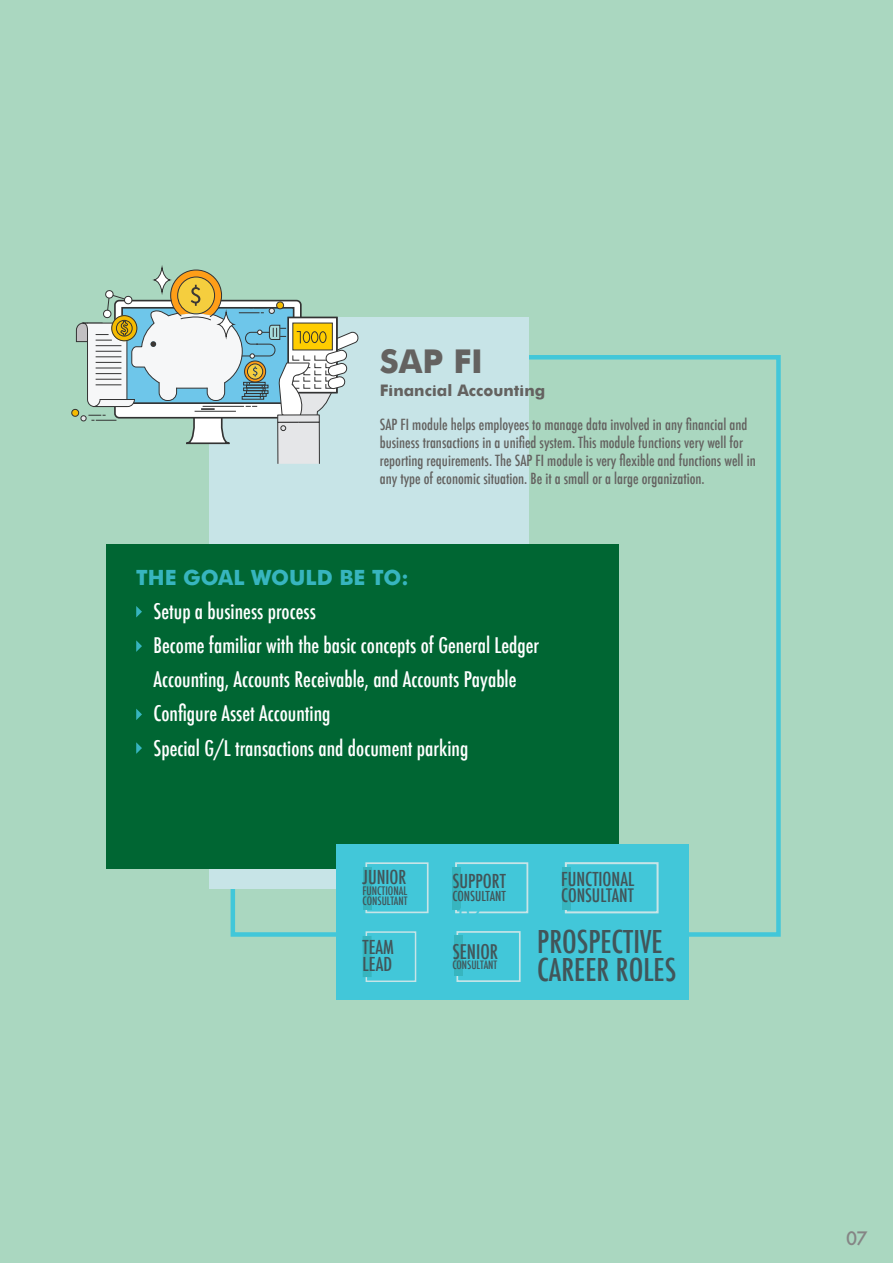
<style>
.page{position:relative;width:893px;height:1263px;background:#aad7c0}
.page>*{position:absolute;margin:0;border:0;box-sizing:border-box;transform-origin:0 0}
.t1{font:700 32.7px "Futura";color:#646260}
.t2{font:500 condensed 30.6px/27.8px "Futura";color:#415559}
.t3{font:500 condensed 21px/34.2px "Futura";color:#fff}
.t4{font:700 21px "Futura";color:#37b5bf}
.t5{font:500 condensed 19.65px "Futura";color:#415559}
.t6{font:500 condensed 18.75px/17.1px "Futura";color:#415559}
.t7{font:500 condensed 18.15px "Futura";color:#415559}
.t8{font:500 18px "Futura";color:#858585}
.t9{font:500 18px "Futura";color:#42c7d9}
.t10{font:700 15.9px "Futura";color:#646260}
.t11{font:500 condensed 15px/18px "Futura";color:#646260}
.t12{font:500 condensed 13.5px "Futura";color:#415559}
.t13{font:500 condensed 11.4px "Futura";color:#415559}
.t14{font:500 condensed 11.25px "Futura";color:#415559}
</style>
<div class="page">
<svg style="left:228px;top:355px;width:553px;height:584px"></svg>
<div style="left:209px;top:317px;width:320px;height:571px;background:#c7e4e7"></div>
<div style="left:106px;top:544px;width:513px;height:324px;background:#063"></div>
<svg style="left:136px;top:606px;width:6px;height:11px"></svg>
<svg style="left:136px;top:640px;width:6px;height:12px"></svg>
<svg style="left:136px;top:709px;width:6px;height:11px"></svg>
<svg style="left:136px;top:742px;width:6px;height:12px"></svg>
<div style="left:336px;top:844px;width:352px;height:155px;background:#42c7d9"></div>
<div style="left:365px;top:862px;width:64px;height:51px;border:2px solid #c7e4e7"></div>
<div style="left:363px;top:867px;width:9px;height:42px;background:#37b5bf"></div>
<div style="left:455px;top:862px;width:73px;height:51px;border:2px solid #c7e4e7"></div>
<div style="left:452px;top:867px;width:9px;height:42px;background:#37b5bf"></div>
<div style="left:565px;top:862px;width:94px;height:51px;border:2px solid #c7e4e7"></div>
<div style="left:562px;top:867px;width:9px;height:42px;background:#37b5bf"></div>
<div style="left:456px;top:931px;width:65px;height:51px;border:2px solid #c7e4e7"></div>
<div style="left:454px;top:936px;width:9px;height:40px;background:#37b5bf"></div>
<div style="left:366px;top:931px;width:50px;height:51px;border:1px solid #c7e4e7"></div>
<div style="left:363px;top:936px;width:9px;height:41px;background:#37b5bf"></div>
<div style="left:71px;top:409px;width:8px;height:8px;background:#f5bb00;border-radius:3px"></div>
<div style="left:71px;top:409px;width:8px;height:8px;border:1px solid #333;border-radius:3px"></div>
<svg style="left:76px;top:269px;width:283px;height:195px"></svg>
<svg style="left:154px;top:268px;width:16px;height:24px"></svg>
<div style="left:154px;top:267px;width:16px;height:26px;border:1px solid #333;border-radius:50%"></div>
<svg style="left:218px;top:312px;width:16px;height:25px"></svg>
<div style="left:218px;top:312px;width:16px;height:25px;border:1px solid #333;border-radius:50%"></div>
<h1 class="t1" style="left:380px;top:337px;width:105px">SAP FI</h1>
<p class="t10" style="left:380px;top:379px;width:167px">Financial Accounting</p>
<p class="t11" style="left:380px;top:415px;width:377px">SAP FI module helps employees to manage data involved in any financial and business transactions in a unified system. This module functions very well for reporting requirements. The SAP FI module is very flexible and functions well in any type of economic situation. Be it a small or a large organization.</p>
<h3 class="t4" style="left:136px;top:562px;width:274px">THE GOAL WOULD BE TO:</h3>
<h3 class="t3" style="left:154px;top:594px;width:387px">Setup a business process<br>Become familiar with the basic concepts of General Ledger Accounting, Accounts Receivable, and Accounts Payable Configure Asset Accounting<br>Special G/L transactions and document parking</h3>
<p class="t6" style="left:363px;top:869px;width:45px">JUNIOR</p>
<p class="t13" style="left:363px;top:883px;width:46px">FUNCTIONAL</p>
<p class="t14" style="left:363px;top:894px;width:46px">CONSULTANT</p>
<p class="t6" style="left:452px;top:873px;width:55px">SUPPORT</p>
<p class="t12" style="left:452px;top:887px;width:55px">CONSULTANT</p>
<p class="t9" style="left:459px;top:900px;width:24px">02</p>
<p class="t6" style="left:561px;top:870px;width:75px">FUNCTIONAL</p>
<p class="t7" style="left:561px;top:884px;width:74px">CONSULTANT</p>
<p class="t6" style="left:363px;top:939px;width:33px">TEAM<br>LEAD</p>
<h3 class="t5" style="left:452px;top:939px;width:47px">SENIOR</h3>
<p class="t14" style="left:452px;top:958px;width:46px">CONSULTANT</p>
<h2 class="t2" style="left:537px;top:928px;width:140px">PROSPECTIVE<br>CAREER ROLES</h2>
<p class="t8" style="left:846px;top:1226px;width:23px">07</p>
</div>
